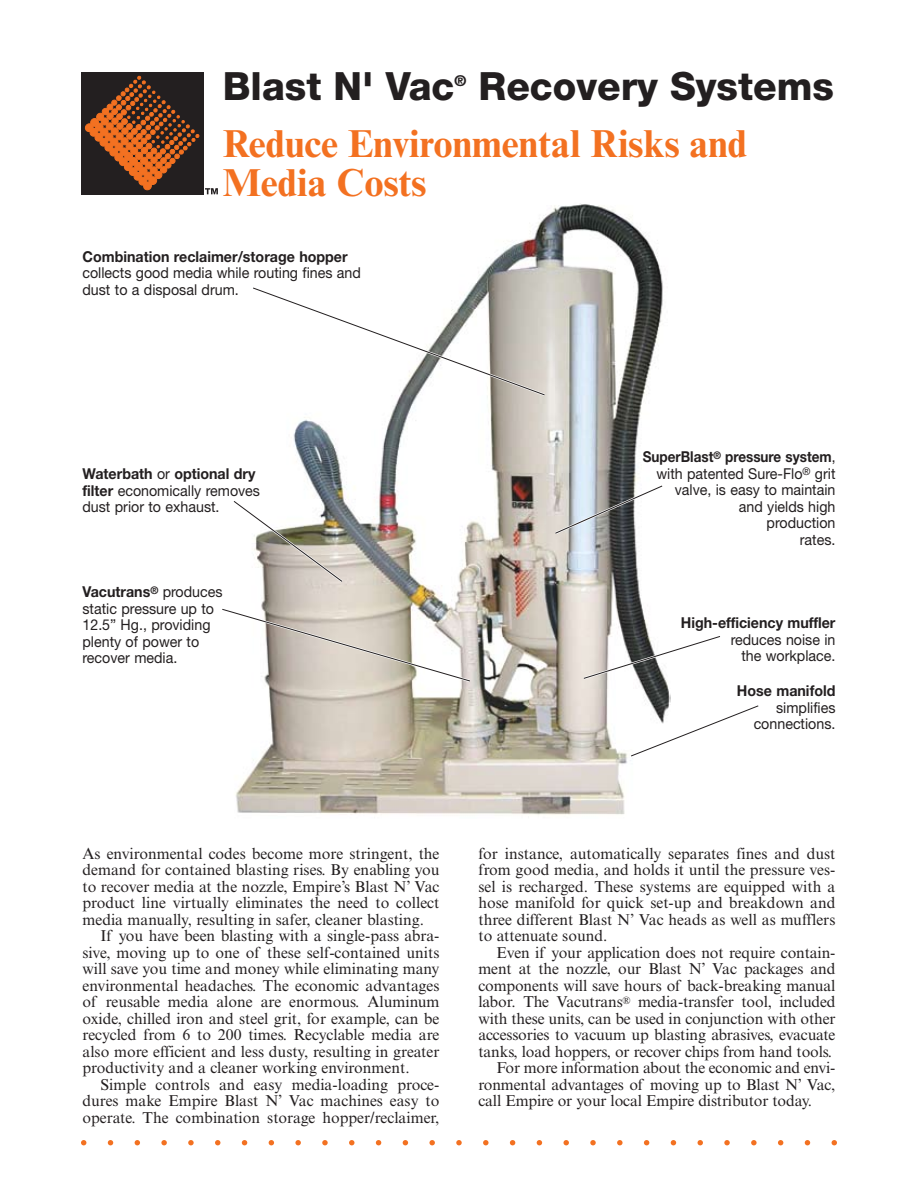
<style>
.page{position:relative;width:918px;height:1188px;background:#fff}
.page>*{position:absolute;margin:0;border:0;box-sizing:border-box;transform-origin:0 0}
.t1{font:700 39px/39px "Times New Roman MT Std";color:#f37121}
.t2{font:800 39px "Helvetica Neue LT Std";color:#231f20}
.t3{font:15.75px/16.5px "Times New Roman MT Std";color:#231f20;text-align:justify}
.t4{font:15px/16.5px "Helvetica Neue LT Std";color:#231f20;scale:.95 1}
.t5{font:15px/16.5px "Helvetica Neue LT Std";color:#231f20;text-align:right;scale:.9 1}
.t6{font:700 15px "Helvetica Neue LT Std";color:#231f20;scale:.95 1}
.t7{font:800 15px "Helvetica Neue LT Std";color:#231f20}
.s1{font-weight:700}
</style>
<div class="page">
<div style="left:81px;top:72px;width:122px;height:122px;background:#231f20"></div>
<svg style="left:85px;top:76px;width:114px;height:115px"></svg>
<svg style="left:205px;top:188px;width:13px;height:6px"></svg>
<img style="left:235px;top:203px;width:435px;height:612px">
<svg style="left:81px;top:1140px;width:5px;height:5px"></svg>
<svg style="left:108px;top:1140px;width:5px;height:5px"></svg>
<svg style="left:135px;top:1140px;width:5px;height:5px"></svg>
<svg style="left:161px;top:1140px;width:6px;height:5px"></svg>
<svg style="left:188px;top:1140px;width:6px;height:5px"></svg>
<svg style="left:215px;top:1140px;width:5px;height:5px"></svg>
<svg style="left:242px;top:1140px;width:5px;height:5px"></svg>
<svg style="left:269px;top:1140px;width:5px;height:5px"></svg>
<svg style="left:295px;top:1140px;width:6px;height:5px"></svg>
<svg style="left:322px;top:1140px;width:6px;height:5px"></svg>
<svg style="left:349px;top:1140px;width:5px;height:5px"></svg>
<svg style="left:376px;top:1140px;width:5px;height:5px"></svg>
<svg style="left:403px;top:1140px;width:5px;height:5px"></svg>
<svg style="left:429px;top:1140px;width:6px;height:5px"></svg>
<svg style="left:456px;top:1140px;width:6px;height:5px"></svg>
<svg style="left:483px;top:1140px;width:6px;height:5px"></svg>
<svg style="left:510px;top:1140px;width:5px;height:5px"></svg>
<svg style="left:537px;top:1140px;width:5px;height:5px"></svg>
<svg style="left:564px;top:1140px;width:5px;height:5px"></svg>
<svg style="left:590px;top:1140px;width:6px;height:5px"></svg>
<svg style="left:617px;top:1140px;width:6px;height:5px"></svg>
<svg style="left:644px;top:1140px;width:5px;height:5px"></svg>
<svg style="left:671px;top:1140px;width:5px;height:5px"></svg>
<svg style="left:698px;top:1140px;width:5px;height:5px"></svg>
<svg style="left:724px;top:1140px;width:6px;height:5px"></svg>
<svg style="left:751px;top:1140px;width:6px;height:5px"></svg>
<svg style="left:778px;top:1140px;width:5px;height:5px"></svg>
<svg style="left:805px;top:1140px;width:5px;height:5px"></svg>
<svg style="left:832px;top:1140px;width:5px;height:5px"></svg>
<svg style="left:250px;top:285px;width:297px;height:113px"></svg>
<svg style="left:552px;top:483px;width:113px;height:53px"></svg>
<svg style="left:581px;top:634px;width:139px;height:47px"></svg>
<svg style="left:628px;top:703px;width:131px;height:56px"></svg>
<svg style="left:222px;top:607px;width:251px;height:81px"></svg>
<svg style="left:233px;top:498px;width:112px;height:87px"></svg>
<h1 class="t2" style="left:223px;top:63px;width:233px">Blast N' Vac</h1>
<p class="t7" style="left:454px;top:72px;width:13px">®</p>
<h1 class="t2" style="left:479px;top:63px;width:357px">Recovery Systems</h1>
<h1 class="t1" style="left:223px;top:123px;width:526px">Reduce Environmental Risks and<br>Media Costs</h1>
<p class="t6" style="left:82px;top:247px;width:281px">Combination reclaimer/storage hopper</p>
<p class="t4" style="left:82px;top:264px;width:295px">collects good media while routing fines and dust to a disposal drum.</p>
<p class="t4" style="left:82px;top:466px;width:188px"><span class="s1">Waterbath</span> or <span class="s1">optional dry filter</span> economically removes dust prior to exhaust.</p>
<p class="t4" style="left:82px;top:583px;width:149px"><span class="s1">Vacutrans</span><sup>®</sup> produces static pressure up to<br>12.5” Hg., providing plenty of power to recover media.</p>
<p class="t5" style="left:643px;top:448px;width:216px"><span class="s1">SuperBlast</span><sup>®</sup> <span class="s1">pressure system</span>, with patented Sure-Flo<sup>®</sup> grit valve, is easy to maintain<br>and yields high<br>production<br>rates.</p>
<p class="t6" style="left:681px;top:613px;width:164px">High-efficiency muffler</p>
<p class="t4" style="left:731px;top:631px;width:112px;text-align:right">reduces noise in the workplace.</p>
<p class="t6" style="left:737px;top:682px;width:105px">Hose manifold</p>
<p class="t4" style="left:754px;top:699px;width:88px;text-align:right">simplifies connections.</p>
<p class="t3" style="left:82px;top:845px;width:359px">As environmental codes become more stringent, the</p>
<p class="t3" style="left:82px;top:862px;width:358px">demand for contained blasting rises. By enabling you</p>
<p class="t3" style="left:82px;top:878px;width:358px">to recover media at the nozzle, Empire’s Blast N’ Vac</p>
<p class="t3" style="left:82px;top:895px;width:358px">product line virtually eliminates the need to collect</p>
<p class="t3" style="left:82px;top:911px;width:343px">media manually, resulting in safer, cleaner blasting.</p>
<p class="t3" style="left:100px;top:928px;width:341px">If you have been blasting with a single-pass abra-</p>
<p class="t3" style="left:82px;top:944px;width:358px">sive, moving up to one of these self-contained units</p>
<p class="t3" style="left:82px;top:961px;width:358px">will save you time and money while eliminating many</p>
<p class="t3" style="left:82px;top:977px;width:358px">environmental headaches. The economic advantages</p>
<p class="t3" style="left:82px;top:994px;width:358px">of reusable media alone are enormous. Aluminum</p>
<p class="t3" style="left:82px;top:1010px;width:358px">oxide, chilled iron and steel grit, for example, can be</p>
<p class="t3" style="left:82px;top:1027px;width:359px">recycled from 6 to 200 times. Recyclable media are</p>
<p class="t3" style="left:82px;top:1043px;width:359px">also more efficient and less dusty, resulting in greater</p>
<p class="t3" style="left:82px;top:1060px;width:329px">productivity and a cleaner working environment.</p>
<p class="t3" style="left:100px;top:1076px;width:341px">Simple controls and easy media-loading proce-</p>
<p class="t3" style="left:82px;top:1093px;width:358px">dures make Empire Blast N’ Vac machines easy to</p>
<p class="t3" style="left:82px;top:1109px;width:358px">operate. The combination storage hopper/reclaimer,</p>
<p class="t3" style="left:478px;top:845px;width:359px">for instance, automatically separates fines and dust from good media, and holds it until the pressure ves&shy;sel is recharged. These systems are equipped with a hose manifold for quick set-up and breakdown and three different Blast N’ Vac heads as well as mufflers to attenuate sound.</p>
<p class="t3" style="left:496px;top:944px;width:340px">Even if your application does not require contain-</p>
<p class="t3" style="left:478px;top:961px;width:359px">ment at the nozzle, our Blast N’ Vac packages and</p>
<p class="t3" style="left:478px;top:977px;width:358px">components will save hours of back-breaking manual</p>
<p class="t3" style="left:478px;top:994px;width:359px">labor. The Vacutrans<sup>®</sup> media-transfer tool, included</p>
<p class="t3" style="left:478px;top:1010px;width:358px">with these units, can be used in conjunction with other</p>
<p class="t3" style="left:478px;top:1027px;width:358px">accessories to vacuum up blasting abrasives, evacuate</p>
<p class="t3" style="left:478px;top:1043px;width:355px">tanks, load hoppers, or recover chips from hand tools.</p>
<p class="t3" style="left:496px;top:1060px;width:341px">For more information about the economic and envi-</p>
<p class="t3" style="left:478px;top:1076px;width:359px">ronmental advantages of moving up to Blast N’ Vac,</p>
<p class="t3" style="left:478px;top:1093px;width:335px">call Empire or your local Empire distributor today.</p>
</div>
